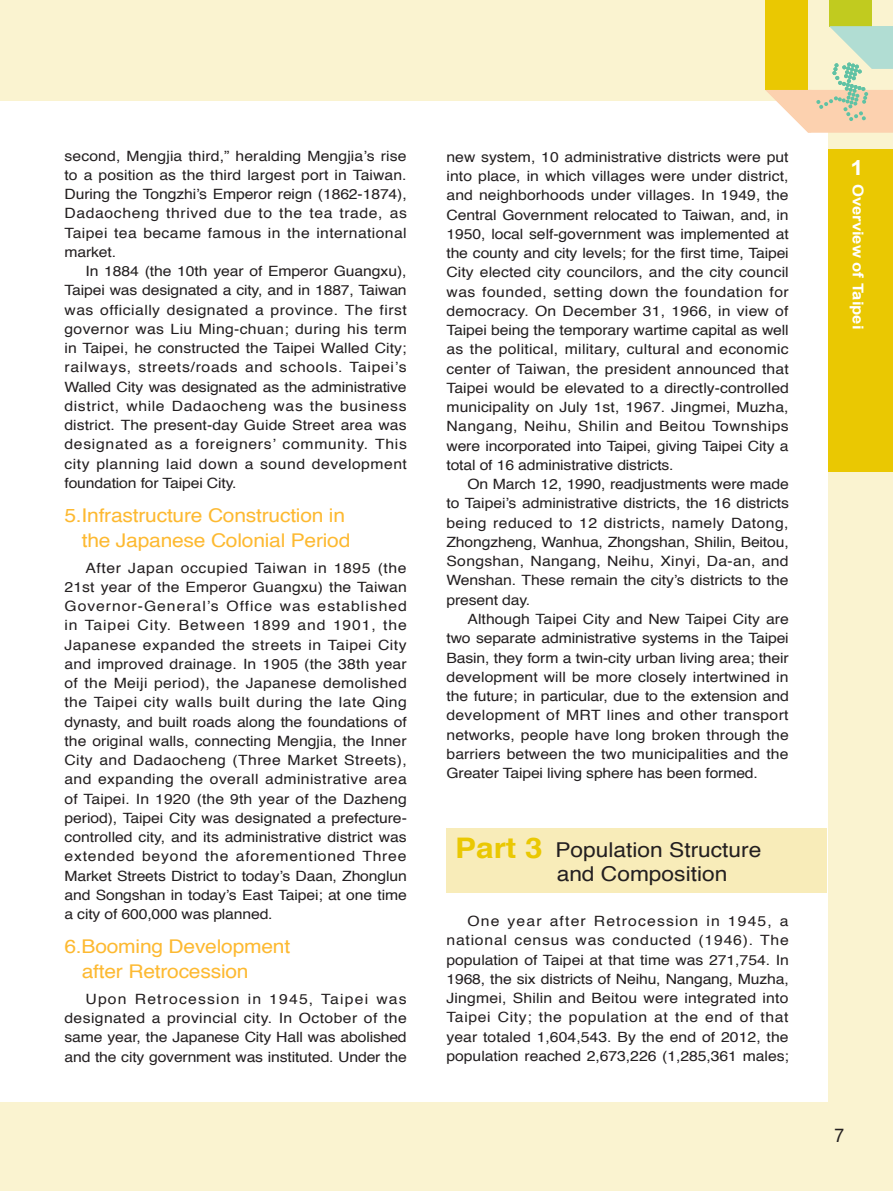
<style>
.page{position:relative;width:893px;height:1191px;background:#faf3d0}
.page>*{position:absolute;margin:0;border:0;box-sizing:border-box;transform-origin:0 0}
.t1{font:700 20.82px "Arial";color:#fff;scale:1.12 1}
.t2{font:20.47px/24px "Helvetica";color:#231f20;scale:1.11 1}
.t3{font:19.25px "Helvetica";color:#231f20;scale:.9 1}
.t4{font:18.9px/25.2px "Helvetica";letter-spacing:-.01em;color:#fdb931;text-align:right;scale:1.11 1}
.t5{font:700 14.88px "Arial";color:#fff;scale:1.12 1}
.t6{font:14.17px/19.2px "Helvetica";letter-spacing:-.01em;color:#231f20;text-align:justify;scale:1.11 1}
.s1{font-weight:700;font-size:28.35px;color:#eac802}
</style>
<div class="page">
<div style="left:0;top:101px;width:828px;height:1000px;background:#fff"></div>
<div style="left:828px;top:149px;width:65px;height:322px;background:#eac802"></div>
<div style="left:446px;top:828px;width:381px;height:65px;background:#f8ecb9"></div>
<div style="left:765px;top:0;width:43px;height:90px;background:#eac802"></div>
<div style="left:829px;top:0;width:43px;height:26px;background:#c1cb1f"></div>
<svg style="left:766px;top:26px;width:127px;height:106px"></svg>
<p class="t6" style="left:64px;top:146px;width:310px">second, Mengjia third,” heralding Mengjia’s rise to a position as the third largest port in Taiwan.<br>During the Tongzhi’s Emperor reign (1862-1874), Dadaocheng thrived due to the tea trade, as Taipei tea became famous in the international market.</p>
<p class="t6" style="left:64px;top:262px;width:310px;text-indent:21px">In 1884 (the 10th year of Emperor Guangxu), Taipei was designated a city, and in 1887, Taiwan was officially designated a province. The first governor was Liu Ming-chuan; during his term in Taipei, he constructed the Taipei Walled City; railways, streets/roads and schools. Taipei’s Walled City was designated as the administrative district, while Dadaocheng was the business district. The present-day Guide Street area was designated as a foreigners’ community. This city planning laid down a sound development foundation for Taipei City.</p>
<h3 class="t4" style="left:64px;top:503px;width:259px">5. Infrastructure Construction in the Japanese Colonial Period</h3>
<p class="t6" style="left:64px;top:558px;width:310px;text-indent:21px">After Japan occupied Taiwan in 1895 (the 21st year of the Emperor Guangxu) the Taiwan Governor-General’s Office was established in Taipei City. Between 1899 and 1901, the Japanese expanded the streets in Taipei City and improved drainage. In 1905 (the 38th year of the Meiji period), the Japanese demolished the Taipei city walls built during the late Qing dynasty, and built roads along the foundations of the original walls, connecting Mengjia, the Inner City and Dadaocheng (Three Market Streets), and expanding the overall administrative area of Taipei. In 1920 (the 9th year of the Dazheng period), Taipei City was designated a prefecture&shy;controlled city, and its administrative district was extended beyond the aforementioned Three Market Streets District to today’s Daan, Zhonglun and Songshan in today’s East Taipei; at one time a city of 600,000 was planned.</p>
<h3 class="t4" style="left:82px;top:934px;width:189px;text-align:left;text-indent:-17px">6. Booming Development after Retrocession</h3>
<p class="t6" style="left:64px;top:989px;width:310px;text-indent:21px">Upon Retrocession in 1945, Taipei was designated a provincial city. In October of the same year, the Japanese City Hall was abolished and the city government was instituted. Under the</p>
<p class="t6" style="left:446px;top:148px;width:310px">new system, 10 administrative districts were put into place, in which villages were under district, and neighborhoods under villages. In 1949, the Central Government relocated to Taiwan, and, in 1950, local self-government was implemented at the county and city levels; for the first time, Taipei City elected city councilors, and the city council was founded, setting down the foundation for democracy. On December 31, 1966, in view of Taipei being the temporary wartime capital as well as the political, military, cultural and economic center of Taiwan, the president announced that Taipei would be elevated to a directly-controlled municipality on July 1st, 1967. Jingmei, Muzha, Nangang, Neihu, Shilin and Beitou Townships were incorporated into Taipei, giving Taipei City a total of 16 administrative districts.</p>
<p class="t6" style="left:446px;top:475px;width:310px;text-indent:21px">On March 12, 1990, readjustments were made to Taipei’s administrative districts, the 16 districts being reduced to 12 districts, namely Datong, Zhongzheng, Wanhua, Zhongshan, Shilin, Beitou, Songshan, Nangang, Neihu, Xinyi, Da-an, and Wenshan. These remain the city’s districts to the present day.</p>
<p class="t6" style="left:446px;top:610px;width:310px;text-indent:21px">Although Taipei City and New Taipei City are two separate administrative systems in the Taipei Basin, they form a twin-city urban living area; their development will be more closely intertwined in the future; in particular, due to the extension and development of MRT lines and other transport networks, people have long broken through the barriers between the two municipalities and the Greater Taipei living sphere has been formed.</p>
<h2 class="t2" style="left:557px;top:838px;width:186px;text-indent:-101px"><span class="s1">Part 3</span> Population Structure and Composition</h2>
<p class="t6" style="left:446px;top:912px;width:310px;text-indent:21px">One year after Retrocession in 1945, a national census was conducted (1946). The population of Taipei at that time was 271,754. In 1968, the six districts of Neihu, Nangang, Muzha, Jingmei, Shilin and Beitou were integrated into Taipei City; the population at the end of that year totaled 1,604,543. By the end of 2012, the population reached 2,673,226 (1,285,361 males;</p>
<h1 class="t1" style="left:850px;top:154px;width:13px">1</h1>
<p class="t5" style="left:868px;top:184px;width:132px;rotate:90deg">Overview of Taipei</p>
<h3 class="t3" style="left:834px;top:1120px;width:12px">7</h3>
</div>
